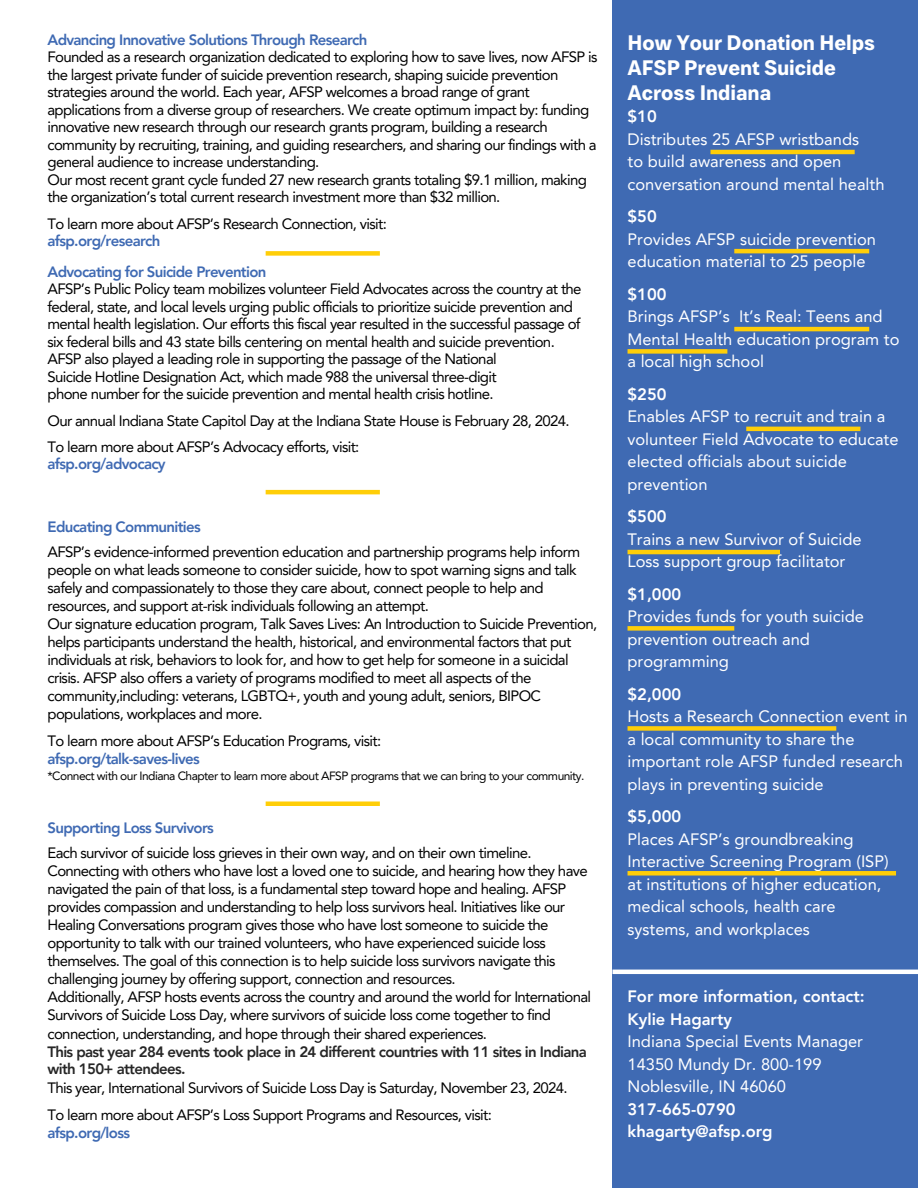
<style>
.page{position:relative;width:918px;height:1188px;background:#fff}
.page>*{position:absolute;margin:0;border:0;box-sizing:border-box;transform-origin:0 0}
.t1{font:21px/24.8px "Paul Grotesk Bold Trail";color:#fff}
.t2{font:16.5px/22.5px "Avenir LT Pro";color:#fff}
.t3{font:800 16.5px/22.5px "Avenir LT Pro";color:#fff}
.t4{font:15px/18px "Avenir LT Pro";letter-spacing:-.045em;color:#000}
.t5{font:800 15px "Avenir LT Pro";letter-spacing:-.045em;color:#3f6ab3}
.t6{font:800 15px/18px "Avenir LT Pro";letter-spacing:-.045em;color:#262626}
.t7{font:800 15px "Avenir LT Pro";letter-spacing:-.045em;color:#406ab3}
.t8{font:12px "Avenir LT Pro";letter-spacing:-.045em;color:#000}
</style>
<div class="page">
<div style="left:613px;top:0;width:305px;height:1188px;background:#3f6ab3"></div>
<hr style="left:710px;top:150px;width:145px;height:4px;background:#ffce08">
<hr style="left:734px;top:249px;width:135px;height:4px;background:#ffce08">
<hr style="left:734px;top:327px;width:135px;height:4px;background:#ffce08">
<div style="left:628px;top:349px;width:99px;height:5px;background:#ffce08"></div>
<hr style="left:746px;top:427px;width:114px;height:4px;background:#ffce08">
<hr style="left:628px;top:550px;width:152px;height:4px;background:#ffce08">
<div style="left:628px;top:626px;width:106px;height:5px;background:#ffce08"></div>
<div style="left:628px;top:726px;width:208px;height:5px;background:#ffce08"></div>
<div style="left:628px;top:871px;width:268px;height:5px;background:#ffce08"></div>
<hr style="left:613px;top:970px;width:305px;height:4px;background:#fff">
<hr style="left:266px;top:490px;width:114px;height:4px;background:#ffce08">
<div style="left:266px;top:801px;width:114px;height:5px;background:#ffce08"></div>
<div style="left:266px;top:251px;width:114px;height:5px;background:#ffce08"></div>
<p class="t5" style="left:48px;top:33px;width:321px">Advancing Innovative Solutions Through Research</p>
<p class="t4" style="left:48px;top:50px;width:551px;line-height:17.5px">Founded as a research organization dedicated to exploring how to save lives, now AFSP is the largest private funder of suicide prevention research, shaping suicide prevention strategies around the world. Each year, AFSP welcomes a broad range of grant applications from a diverse group of researchers. We create optimum impact by: funding innovative new research through our research grants program, building a research community by recruiting, training, and guiding researchers, and sharing our findings with a general audience to increase understanding.<br>Our most recent grant cycle funded 27 new research grants totaling $9.1 million, making the organization’s total current research investment more than $32 million.</p>
<p class="t4" style="left:48px;top:216px;width:341px">To learn more about AFSP’s Research Connection, visit:</p>
<p class="t5" style="left:48px;top:235px;width:114px">afsp.org/research</p>
<p class="t5" style="left:48px;top:266px;width:220px">Advocating for Suicide Prevention</p>
<p class="t4" style="left:48px;top:282px;width:536px;line-height:17.5px">AFSP’s Public Policy team mobilizes volunteer Field Advocates across the country at the federal, state, and local levels urging public officials to prioritize suicide prevention and mental health legislation. Our efforts this fiscal year resulted in the successful passage of six federal bills and 43 state bills centering on mental health and suicide prevention.<br>AFSP also played a leading role in supporting the passage of the National<br>Suicide Hotline Designation Act, which made 988 the universal three-digit<br>phone number for the suicide prevention and mental health crisis hotline.</p>
<p class="t4" style="left:48px;top:409px;width:524px;line-height:26.2px">Our annual Indiana State Capitol Day at the Indiana State House is February 28, 2024.<br>To learn more about AFSP’s Advocacy efforts, visit:</p>
<p class="t7" style="left:48px;top:458px;width:120px">afsp.org/advocacy</p>
<p class="t5" style="left:48px;top:521px;width:155px">Educating Communities</p>
<p class="t4" style="left:48px;top:544px;width:551px">AFSP’s evidence-informed prevention education and partnership programs help inform people on what leads someone to consider suicide, how to spot warning signs and talk safely and compassionately to those they care about, connect people to help and resources, and support at-risk individuals following an attempt.<br>Our signature education program, Talk Saves Lives: An Introduction to Suicide Prevention, helps participants understand the health, historical, and environmental factors that put individuals at risk, behaviors to look for, and how to get help for someone in a suicidal crisis. AFSP also offers a variety of programs modified to meet all aspects of the community,including: veterans, LGBTQ+, youth and young adult, seniors, BIPOC populations, workplaces and more.</p>
<p class="t4" style="left:48px;top:733px;width:335px">To learn more about AFSP’s Education Programs, visit:</p>
<p class="t5" style="left:48px;top:753px;width:154px">afsp.org/talk-saves-lives</p>
<p class="t8" style="left:48px;top:771px;width:539px">*Connect with our Indiana Chapter to learn more about AFSP programs that we can bring to your community.</p>
<p class="t7" style="left:48px;top:822px;width:168px">Supporting Loss Survivors</p>
<p class="t4" style="left:48px;top:846px;width:545px">Each survivor of suicide loss grieves in their own way, and on their own timeline.<br>Connecting with others who have lost a loved one to suicide, and hearing how they have navigated the pain of that loss, is a fundamental step toward hope and healing. AFSP provides compassion and understanding to help loss survivors heal. Initiatives like our Healing Conversations program gives those who have lost someone to suicide the opportunity to talk with our trained volunteers, who have experienced suicide loss themselves. The goal of this connection is to help suicide loss survivors navigate this challenging journey by offering support, connection and resources.<br>Additionally, AFSP hosts events across the country and around the world for International Survivors of Suicide Loss Day, where survivors of suicide loss come together to find connection, understanding, and hope through their shared experiences.</p>
<p class="t6" style="left:48px;top:1044px;width:541px">This past year 284 events took place in 24 different countries with 11 sites in Indiana with 150+ attendees.</p>
<p class="t4" style="left:48px;top:1075px;width:522px;line-height:27px">This year, International Survivors of Suicide Loss Day is Saturday, November 23, 2024.<br>To learn more about AFSP’s Loss Support Programs and Resources, visit:</p>
<p class="t5" style="left:48px;top:1126px;width:84px">afsp.org/loss</p>
<h1 class="t1" style="left:628px;top:31px;width:249px">How Your Donation Helps<br>AFSP Prevent Suicide<br>Across Indiana</h1>
<p class="t3" style="left:628px;top:107px;width:31px">$10</p>
<p class="t2" style="left:628px;top:129px;width:259px">Distributes 25 AFSP wristbands<br>to build awareness and open conversation around mental health</p>
<p class="t3" style="left:628px;top:207px;width:31px">$50</p>
<p class="t2" style="left:628px;top:229px;width:250px">Provides AFSP suicide prevention education material to 25 people</p>
<p class="t3" style="left:628px;top:284px;width:41px">$100</p>
<p class="t2" style="left:628px;top:307px;width:273px">Brings AFSP’s It’s Real: Teens and<br>Mental Health education program to a local high school</p>
<p class="t3" style="left:628px;top:384px;width:41px">$250</p>
<p class="t2" style="left:628px;top:407px;width:273px">Enables AFSP to recruit and train a volunteer Field Advocate to educate elected officials about suicide prevention</p>
<p class="t3" style="left:628px;top:507px;width:41px">$500</p>
<p class="t2" style="left:628px;top:529px;width:236px">Trains a new Survivor of Suicide<br>Loss support group facilitator</p>
<p class="t3" style="left:628px;top:584px;width:55px">$1,000</p>
<p class="t2" style="left:628px;top:607px;width:238px">Provides funds for youth suicide prevention outreach and programming</p>
<p class="t3" style="left:628px;top:684px;width:55px">$2,000</p>
<p class="t2" style="left:628px;top:707px;width:281px">Hosts a Research Connection event in a local community to share the important role AFSP funded research plays in preventing suicide</p>
<p class="t3" style="left:628px;top:807px;width:55px">$5,000</p>
<p class="t2" style="left:628px;top:829px;width:263px">Places AFSP’s groundbreaking<br>Interactive Screening Program (ISP) at institutions of higher education, medical schools, health care systems, and workplaces</p>
<p class="t3" style="left:628px;top:987px;width:239px">For more information, contact:<br>Kylie Hagarty</p>
<p class="t2" style="left:628px;top:1032px;width:237px">Indiana Special Events Manager<br>14350 Mundy Dr. 800-199<br>Noblesville, IN 46060</p>
<p class="t3" style="left:628px;top:1099px;width:147px">317-665-0790 khagarty@afsp.org</p>
</div>
